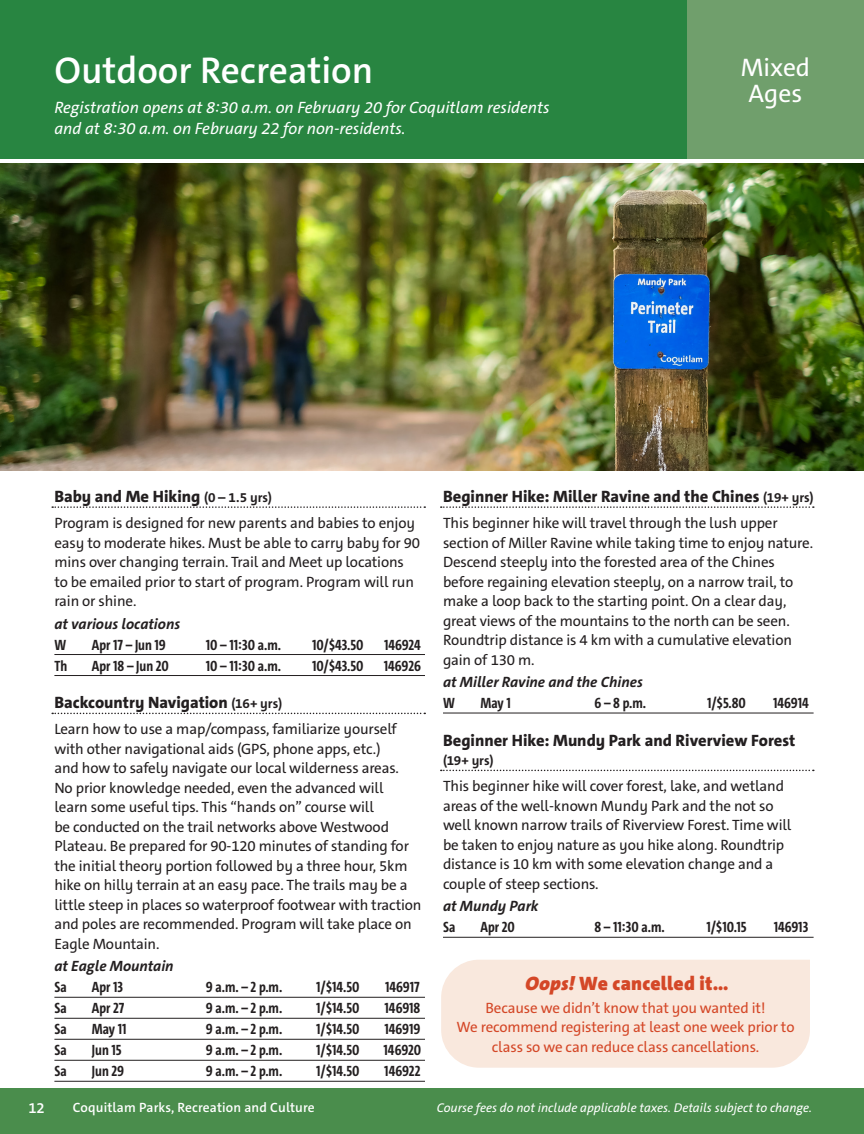
<style>
.page{position:relative;width:864px;height:1134px;background:#fff}
.page>*{position:absolute;margin:0;border:0;box-sizing:border-box;transform-origin:0 0}
.Page_Titles{font:600 37.5px "The Sans C5";color:#fff}
.Age{font:25.5px/25.5px "The Sans C5";color:#fff;text-align:center}
.Pullout_-_Title{font:900 19.5px "The Sans C5";letter-spacing:.01em;color:#d44727}
.Program_Copy{font:800 16.5px "The Sans C5";color:#231f20}
.Page_Titles-2{font:italic 16.5px/21px "The Sans C5";color:#fff}
.Description{font:15px/19.5px "The Sans C5";letter-spacing:-.01em;color:#231f20}
.Details{font:700 15px "The Sans Cd";color:#231f20}
.Pullout_Body{font:15px/19.5px "The Sans C5";letter-spacing:-.01em;color:#d44727;text-align:center}
.Location{font:italic 700 15px "The Sans C5";color:#231f20}
.t1{font:600 15px "The Sans C5";color:#fff}
.t2{font:600 13.5px "The Sans C5";letter-spacing:.01em;color:#fff}
.Program_Copy-2{font:700 13.5px "The Sans C5";color:#231f20}
.t3{font:italic 12.75px "The Sans C5";color:#fff}
.s1{font-weight:700;font-size:13.5px}
.s2{font-style:italic}
</style>
<div class="page">
<svg style="left:52px;top:506px;width:373px;height:2px"></svg>
<hr style="left:54px;top:654px;width:371px;height:1px;background:#231f20">
<hr style="left:54px;top:675px;width:371px;height:1px;background:#231f20">
<svg style="left:52px;top:713px;width:373px;height:1px"></svg>
<hr style="left:54px;top:997px;width:371px;height:1px;background:#231f20">
<hr style="left:54px;top:1018px;width:371px;height:1px;background:#231f20">
<hr style="left:54px;top:1039px;width:371px;height:1px;background:#231f20">
<hr style="left:54px;top:1060px;width:371px;height:1px;background:#231f20">
<hr style="left:54px;top:1081px;width:371px;height:1px;background:#231f20">
<svg style="left:441px;top:506px;width:373px;height:2px"></svg>
<hr style="left:443px;top:713px;width:371px;height:1px;background:#231f20">
<svg style="left:441px;top:770px;width:373px;height:1px"></svg>
<hr style="left:443px;top:937px;width:371px;height:1px;background:#231f20">
<img style="left:0;top:164px;width:864px;height:306px">
<div style="left:0;top:0;width:864px;height:159px;background:#288541"></div>
<div style="left:687px;top:0;width:177px;height:159px;background:#709f6c"></div>
<div style="left:441px;top:960px;width:369px;height:108px;background:#f9e8dd"></div>
<div style="left:0;top:1088px;width:864px;height:46px;background:#4a8d4c"></div>
<p class="Page_Titles" style="left:54px;top:46px;width:320px">Outdoor Recreation</p>
<p class="Page_Titles-2" style="left:54px;top:98px;width:497px">Registration opens at 8:30 a.m. on February 20 for Coquitlam residents and at 8:30 a.m. on February 22 for non-residents.</p>
<p class="Age" style="left:741px;top:55px;width:71px">Mixed<br>Ages</p>
<p class="Program_Copy" style="left:54px;top:486px;width:219px">Baby and Me Hiking <span class="s1">(0 – 1.5 yrs)</span></p>
<p class="Description" style="left:54px;top:513px;width:367px">Program is designed for new parents and babies to enjoy easy to moderate hikes. Must be able to carry baby for 90 mins over changing terrain. Trail and Meet up locations to be emailed prior to start of program. Program will run rain or shine.</p>
<p class="Location" style="left:54px;top:614px;width:127px">at various locations</p>
<p class="Details" style="left:54px;top:635px;width:13px">W</p>
<p class="Details" style="left:92px;top:635px;width:75px">Apr 17 – Jun 19</p>
<p class="Details" style="left:206px;top:635px;width:77px">10 – 11:30 a.m.</p>
<p class="Details" style="left:312px;top:635px;width:53px">10/$43.50</p>
<p class="Details" style="left:384px;top:635px;width:38px">146924</p>
<p class="Details" style="left:54px;top:656px;width:14px">Th</p>
<p class="Details" style="left:92px;top:656px;width:79px">Apr 18 – Jun 20</p>
<p class="Details" style="left:206px;top:656px;width:77px">10 – 11:30 a.m.</p>
<p class="Details" style="left:312px;top:656px;width:53px">10/$43.50</p>
<p class="Details" style="left:384px;top:656px;width:39px">146926</p>
<p class="Program_Copy" style="left:54px;top:692px;width:229px">Backcountry Navigation <span class="s1">(16+ yrs)</span></p>
<p class="Description" style="left:54px;top:720px;width:369px">Learn how to use a map/compass, familiarize yourself with other navigational aids (GPS, phone apps, etc.)<br>and how to safely navigate our local wilderness areas.<br>No prior knowledge needed, even the advanced will<br>learn some useful tips. This “hands on” course will<br>be conducted on the trail networks above Westwood Plateau. Be prepared for 90-120 minutes of standing for the initial theory portion followed by a three hour, 5km hike on hilly terrain at an easy pace. The trails may be a little steep in places so waterproof footwear with traction and poles are recommended. Program will take place on Eagle Mountain.</p>
<p class="Location" style="left:54px;top:957px;width:121px">at Eagle Mountain</p>
<p class="Details" style="left:54px;top:978px;width:14px">Sa</p>
<p class="Details" style="left:92px;top:978px;width:33px">Apr 13</p>
<p class="Details" style="left:206px;top:978px;width:78px">9 a.m. – 2 p.m.</p>
<p class="Details" style="left:316px;top:978px;width:45px">1/$14.50</p>
<p class="Details" style="left:385px;top:978px;width:36px">146917</p>
<p class="Details" style="left:54px;top:999px;width:14px">Sa</p>
<p class="Details" style="left:92px;top:999px;width:34px">Apr 27</p>
<p class="Details" style="left:206px;top:999px;width:78px">9 a.m. – 2 p.m.</p>
<p class="Details" style="left:316px;top:999px;width:45px">1/$14.50</p>
<p class="Details" style="left:385px;top:999px;width:37px">146918</p>
<p class="Details" style="left:54px;top:1020px;width:14px">Sa</p>
<p class="Details" style="left:92px;top:1020px;width:36px">May 11</p>
<p class="Details" style="left:206px;top:1020px;width:78px">9 a.m. – 2 p.m.</p>
<p class="Details" style="left:316px;top:1020px;width:45px">1/$14.50</p>
<p class="Details" style="left:384px;top:1020px;width:37px">146919</p>
<p class="Details" style="left:54px;top:1041px;width:14px">Sa</p>
<p class="Details" style="left:92px;top:1041px;width:31px">Jun 15</p>
<p class="Details" style="left:206px;top:1041px;width:78px">9 a.m. – 2 p.m.</p>
<p class="Details" style="left:316px;top:1041px;width:45px">1/$14.50</p>
<p class="Details" style="left:384px;top:1041px;width:39px">146920</p>
<p class="Details" style="left:54px;top:1062px;width:14px">Sa</p>
<p class="Details" style="left:92px;top:1062px;width:34px">Jun 29</p>
<p class="Details" style="left:206px;top:1062px;width:78px">9 a.m. – 2 p.m.</p>
<p class="Details" style="left:316px;top:1062px;width:45px">1/$14.50</p>
<p class="Details" style="left:384px;top:1062px;width:38px">146922</p>
<p class="Program_Copy" style="left:443px;top:486px;width:372px">Beginner Hike: Miller Ravine and the Chines <span class="s1">(19+ yrs)</span></p>
<p class="Description" style="left:443px;top:513px;width:372px">This beginner hike will travel through the lush upper section of Miller Ravine while taking time to enjoy nature.<br>Descend steeply into the forested area of the Chines before regaining elevation steeply, on a narrow trail, to make a loop back to the starting point. On a clear day, great views of the mountains to the north can be seen.<br>Roundtrip distance is 4 km with a cumulative elevation gain of 130 m.</p>
<p class="Location" style="left:443px;top:672px;width:201px">at Miller Ravine and the Chines</p>
<p class="Details" style="left:443px;top:693px;width:13px">W</p>
<p class="Details" style="left:481px;top:693px;width:32px">May 1</p>
<p class="Details" style="left:595px;top:693px;width:53px">6 – 8 p.m.</p>
<p class="Details" style="left:707px;top:693px;width:40px">1/$5.80</p>
<p class="Details" style="left:773px;top:693px;width:37px">146914</p>
<p class="Program_Copy" style="left:443px;top:729px;width:354px">Beginner Hike: Mundy Park and Riverview Forest</p>
<p class="Program_Copy-2" style="left:443px;top:752px;width:52px">(19+ yrs)</p>
<p class="Description" style="left:443px;top:777px;width:350px">This beginner hike will cover forest, lake, and wetland areas of the well-known Mundy Park and the not so well known narrow trails of Riverview Forest. Time will be taken to enjoy nature as you hike along. Roundtrip distance is 10 km with some elevation change and a couple of steep sections.</p>
<p class="Location" style="left:443px;top:897px;width:97px">at Mundy Park</p>
<p class="Details" style="left:443px;top:918px;width:14px">Sa</p>
<p class="Details" style="left:481px;top:918px;width:36px">Apr 20</p>
<p class="Details" style="left:595px;top:918px;width:72px">8 – 11:30 a.m.</p>
<p class="Details" style="left:706px;top:918px;width:42px">1/$10.15</p>
<p class="Details" style="left:774px;top:918px;width:36px">146913</p>
<p class="Pullout_-_Title" style="left:525px;top:971px;width:205px"><span class="s2">Oops!</span> We cancelled it…</p>
<p class="Pullout_Body" style="left:486px;top:998px;width:282px">Because we didn’t know that you wanted it!</p>
<p class="Pullout_Body" style="left:457px;top:1017px;width:339px">We recommend registering at least one week prior to class so we can reduce class cancellations.</p>
<p class="t1" style="left:28px;top:1098px;width:18px">12</p>
<p class="t2" style="left:73px;top:1099px;width:243px">Coquitlam Parks, Recreation and Culture</p>
<p class="t3" style="left:437px;top:1099px;width:377px">Course fees do not include applicable taxes. Details subject to change.</p>
</div>
